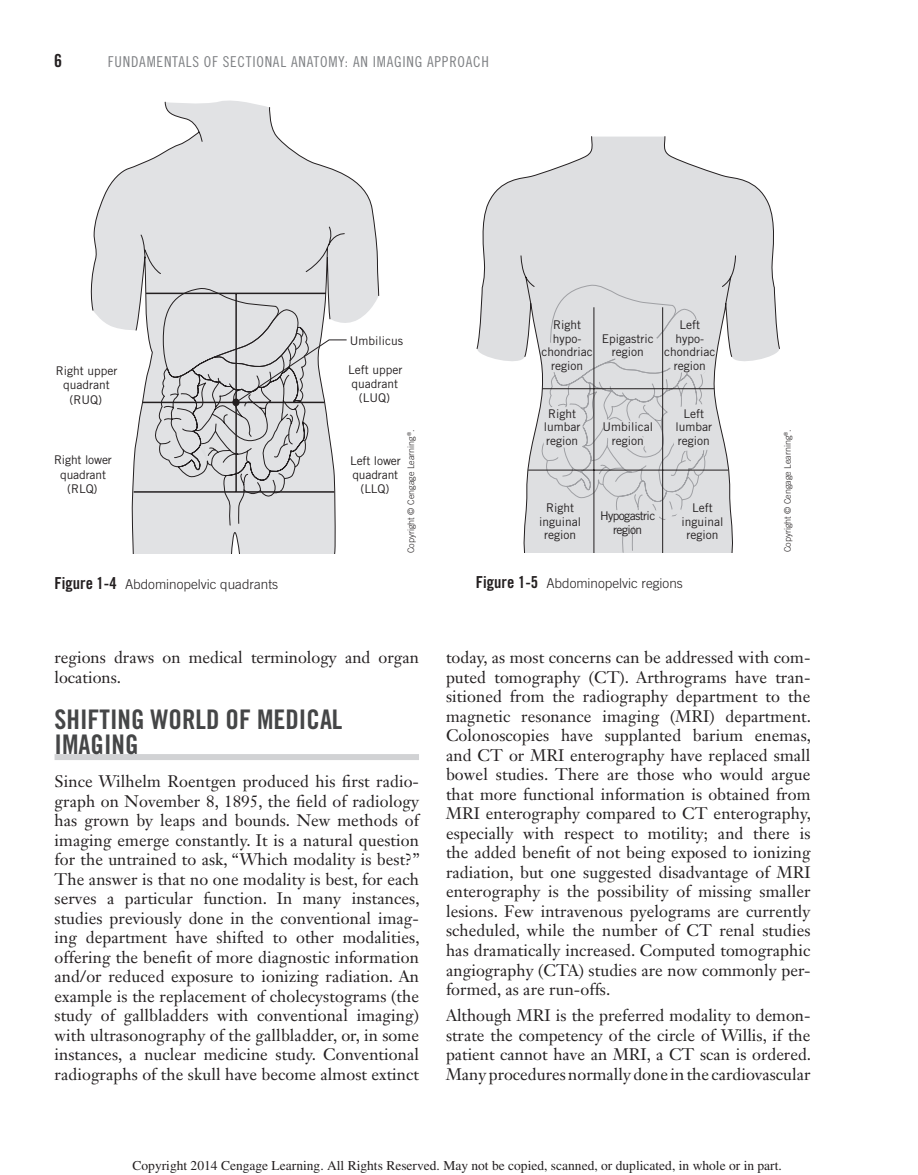
<style>
.page{position:relative;width:918px;height:1175px;background:#fff}
.page>*{position:absolute;margin:0;border:0;box-sizing:border-box;transform-origin:0 0}
.t1{font:27px/25.5px "Trade Gothic LT Std Bd Cn 20";color:#454647}
.t2{font:18px "Trade Gothic LT Std Bd Cn 20";color:#231f20}
.t3{font:16.5px/19.5px "Janson Text LT Std";color:#231f20;text-align:justify}
.t4{font:15px "Trade Gothic LT Std Cn 18";letter-spacing:.05em;color:#808285}
.t5{font:13.5px "Times";color:#231f20}
.t6{font:300 13.5px "Trade Gothic LT Std";color:#231f20}
.t7{font:12px/13.5px "Trade Gothic LT Std";color:#231f20;text-align:center}
.t8{font:12px/13.5px "Trade Gothic LT Std";letter-spacing:-.05em;color:#231f20;text-align:center}
.t9{font:300 9px "Trade Gothic LT Std";color:#231f20}
.s1{font-family:"Trade Gothic LT Std Bd Cn 20";font-weight:400;font-size:16.5px}
</style>
<div class="page">
<div style="left:55px;top:754px;width:364px;height:6px;background:#d1d2d4"></div>
<svg style="left:90px;top:102px;width:289px;height:452px"></svg>
<hr style="left:146px;top:293px;width:180px;height:1px;background:#231f20">
<hr style="left:142px;top:401px;width:182px;height:2px;background:#231f20">
<hr style="left:134px;top:491px;width:200px;height:1px;background:#231f20">
<hr style="left:235px;top:294px;width:2px;height:198px;background:#231f20">
<svg style="left:160px;top:309px;width:187px;height:184px;background:#d0d0d2"></svg>
<svg style="left:477px;top:136px;width:303px;height:417px"></svg>
<hr style="left:594px;top:307px;width:1px;height:253px;background:#231f20">
<hr style="left:662px;top:307px;width:1px;height:253px;background:#231f20">
<div style="left:524px;top:553px;width:218px;height:7px;background:#fff"></div>
<svg style="left:520px;top:255px;width:216px;height:275px;background:#d9d9db"></svg>
<p class="t2" style="left:54px;top:50px;width:9px">6</p>
<p class="t4" style="left:108px;top:53px;width:328px">FUNDAMENTALS OF SECTIONAL ANATOMY: AN IMAGING APPR</p>
<p class="t4" style="left:458px;top:53px;width:31px">OACH</p>
<p class="t7" style="left:350px;top:333px;width:55px">Umbilicus</p>
<p class="t7" style="left:56px;top:363px;width:63px;line-height:14.2px">Right upper quadrant (RUQ)</p>
<p class="t7" style="left:348px;top:362px;width:56px;line-height:14.2px">Left upper quadrant (LUQ)</p>
<p class="t9" style="left:406px;top:553px;width:125px;rotate:-90deg">Copyright © Cengage Learning<sup>®</sup>.</p>
<p class="t7" style="left:54px;top:453px;width:59px;line-height:14.2px">Right lower quadrant (RLQ)</p>
<p class="t7" style="left:350px;top:453px;width:52px;line-height:14.2px">Left lower quadrant (LLQ)</p>
<p class="t7" style="left:542px;top:318px;width:53px">Right hypo&shy;chondriac region</p>
<p class="t7" style="left:602px;top:331px;width:53px">Epigastric region</p>
<p class="t7" style="left:664px;top:318px;width:53px">Left hypo&shy;chondriac region</p>
<p class="t7" style="left:544px;top:406px;width:38px">Right lumbar region</p>
<p class="t7" style="left:602px;top:420px;width:52px">Umbilical region</p>
<p class="t7" style="left:676px;top:406px;width:38px">Left lumbar region</p>
<p class="t7" style="left:539px;top:501px;width:44px">Right inguinal region</p>
<p class="t7" style="left:682px;top:501px;width:44px">Left inguinal region</p>
<p class="t8" style="left:600px;top:509px;width:57px">Hypogastric region</p>
<p class="t6" style="left:55px;top:576px;width:225px"><span class="s1">Figure 1-4</span> Abdominopelvic quadrants</p>
<p class="t6" style="left:476px;top:575px;width:209px"><span class="s1">Figure 1-5</span> Abdominopelvic regions</p>
<p class="t9" style="left:782px;top:552px;width:125px;rotate:-90deg">Copyright © Cengage Learning<sup>®</sup>.</p>
<p class="t3" style="left:55px;top:647px;width:366px">regions draws on medical terminology and organ locations.</p>
<h1 class="t1" style="left:55px;top:706px;width:289px">SHIFTING WORLD OF MEDICAL<br>IMAGING</h1>
<p class="t3" style="left:55px;top:771px;width:367px">Since Wilhelm Roentgen produced his first radio&shy;graph on November 8, 1895, the field of radiology has grown by leaps and bounds. New methods of imaging emerge constantly. It is a natural question for the untrained to ask, “Which modality is best?” The answer is that no one modality is best, for each serves a particular function. In many instances, studies previously done in the conventional imag&shy;ing department have shifted to other modalities, offering the benefit of more diagnostic information and/or reduced exposure to ionizing radiation. An example is the replacement of cholecystograms (the study of gallbladders with conventional imaging) with ultrasonography of the gallbladder, or, in some instances, a nuclear medicine study. Conventional radiographs of the skull have become almost extinct</p>
<p class="t3" style="left:446px;top:647px;width:367px">today, as most concerns can be addressed with com&shy;puted tomography (CT). Arthrograms have tran&shy;sitioned from the radiography department to the magnetic resonance imaging (MRI) department.<br>Colonoscopies have supplanted barium enemas, and CT or MRI enterography have replaced small bowel studies. There are those who would argue that more functional information is obtained from MRI enterography compared to CT enterography, especially with respect to motility; and there is the added benefit of not being exposed to ionizing radiation, but one suggested disadvantage of MRI enterography is the possibility of missing smaller lesions. Few intravenous pyelograms are currently scheduled, while the number of CT renal studies has dramatically increased. Computed tomographic angiography (CTA) studies are now commonly per&shy;formed, as are run-offs.</p>
<p class="t3" style="left:446px;top:1005px;width:367px">Although MRI is the preferred modality to demon&shy;strate the competency of the circle of Willis, if the patient cannot have an MRI, a CT scan is ordered.<br>Many procedures normally done in the cardiovascular</p>
<p class="t5" style="left:132px;top:1157px;width:651px">Copyright 2014 Cengage Learning. All Rights Reserved. May not be copied, scanned, or duplicated, in whole or in part.</p>
</div>
